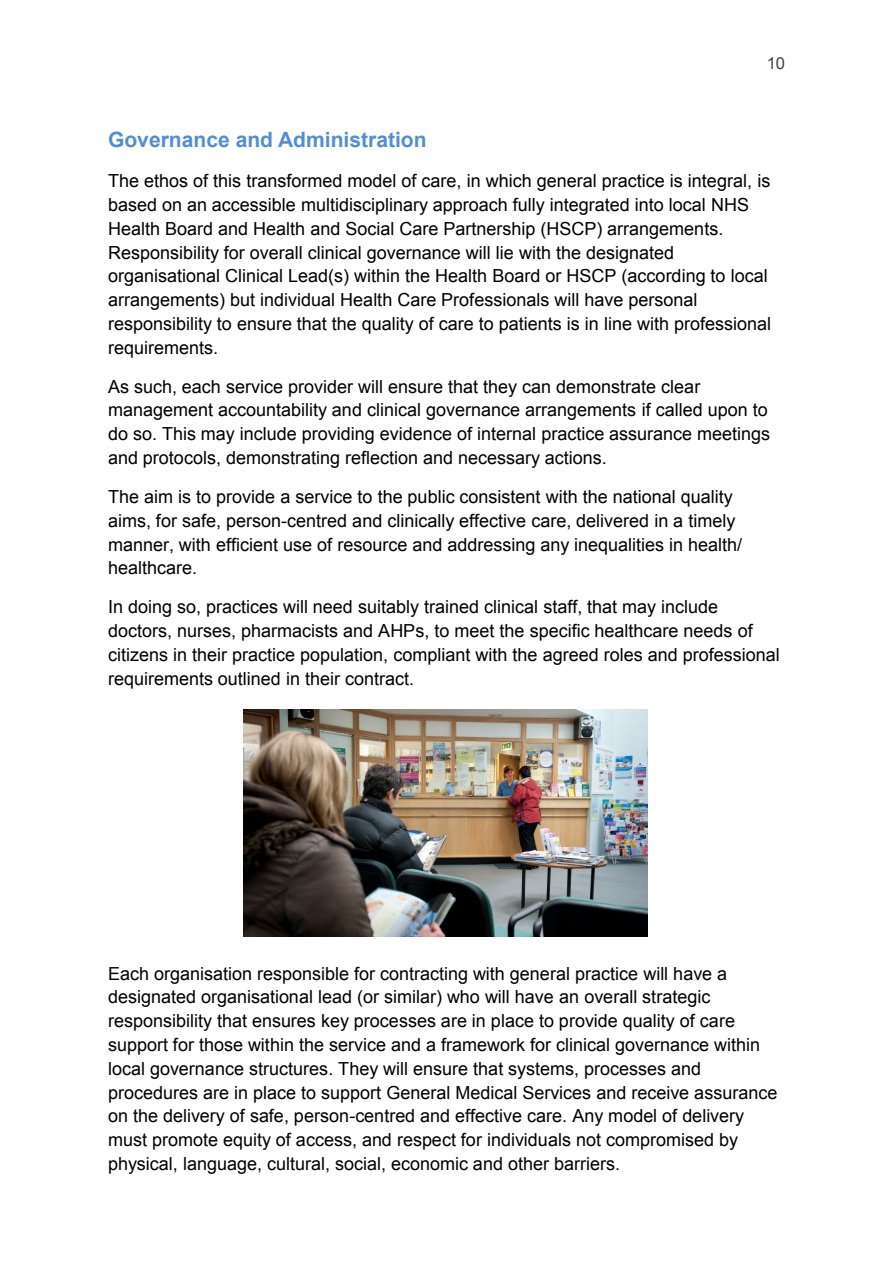
<style>
.page{position:relative;width:893px;height:1263px;background:#fff}
.page>*{position:absolute;margin:0;border:0;box-sizing:border-box;transform-origin:0 0}
.t1{font:700 21px "Arial";color:#548dd4}
.t2{font:18px/23.9px "Arial";color:#000}
.t3{font:16.5px "Arial";color:#404040}
</style>
<div class="page">
<img style="left:244px;top:710px;width:404px;height:227px">
<p class="t3" style="left:767px;top:53px;width:20px">10</p>
<p class="t1" style="left:108px;top:126px;width:320px">Governance and Administration</p>
<p class="t2" style="left:108px;top:169px;width:665px">The ethos of this transformed model of care, in which general practice is integral, is based on an accessible multidisciplinary approach fully integrated into local NHS Health Board and Health and Social Care Partnership (HSCP) arrangements.<br>Responsibility for overall clinical governance will lie with the designated organisational Clinical Lead(s) within the Health Board or HSCP (according to local arrangements) but individual Health Care Professionals will have personal responsibility to ensure that the quality of care to patients is in line with professional requirements.</p>
<p class="t2" style="left:108px;top:374px;width:664px">As such, each service provider will ensure that they can demonstrate clear management accountability and clinical governance arrangements if called upon to do so. This may include providing evidence of internal practice assurance meetings and protocols, demonstrating reflection and necessary actions.</p>
<p class="t2" style="left:108px;top:485px;width:636px">The aim is to provide a service to the public consistent with the national quality aims, for safe, person-centred and clinically effective care, delivered in a timely manner, with efficient use of resource and addressing any inequalities in health/ healthcare.</p>
<p class="t2" style="left:108px;top:595px;width:673px">In doing so, practices will need suitably trained clinical staff, that may include doctors, nurses, pharmacists and AHPs, to meet the specific healthcare needs of citizens in their practice population, compliant with the agreed roles and professional requirements outlined in their contract.</p>
<p class="t2" style="left:108px;top:961px;width:671px">Each organisation responsible for contracting with general practice will have a designated organisational lead (or similar) who will have an overall strategic responsibility that ensures key processes are in place to provide quality of care support for those within the service and a framework for clinical governance within local governance structures. They will ensure that systems, processes and procedures are in place to support General Medical Services and receive assurance on the delivery of safe, person-centred and effective care. Any model of delivery must promote equity of access, and respect for individuals not compromised by physical, language, cultural, social, economic and other barriers.</p>
</div>
